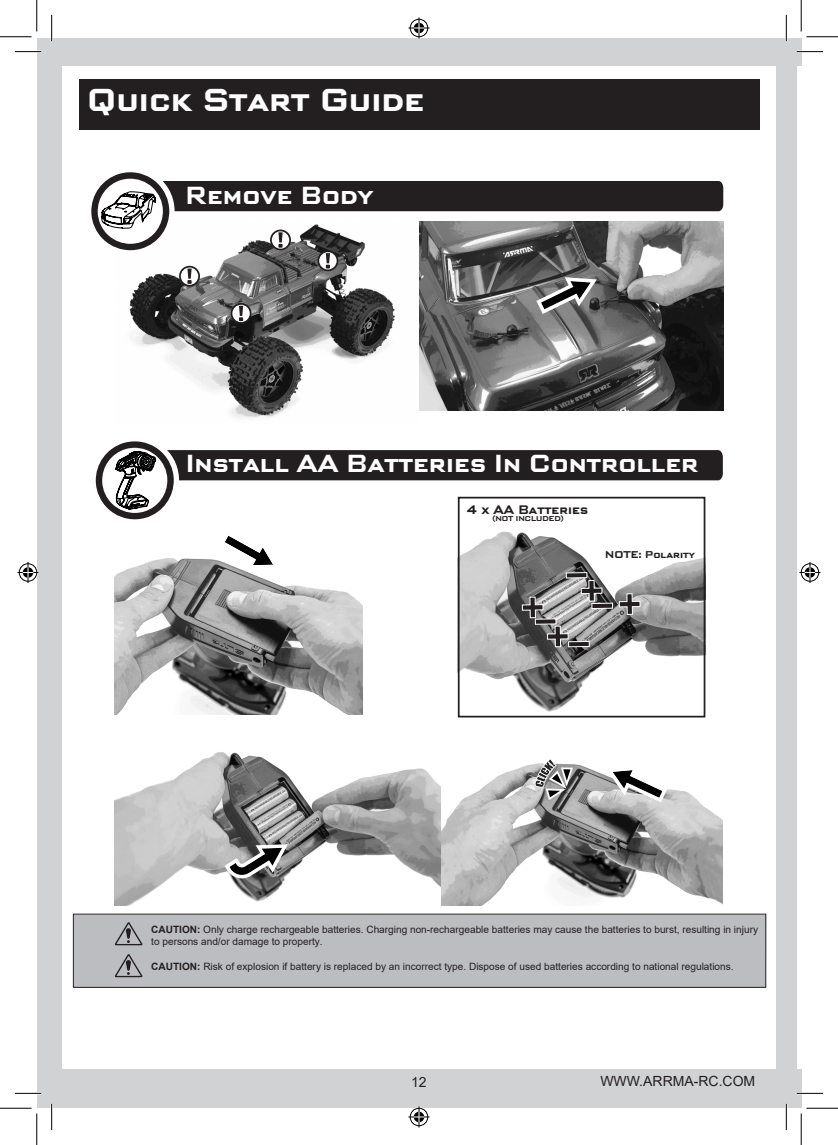
<style>
.page{position:relative;width:838px;height:1145px;background:#fff}
.page>*{position:absolute;margin:0;border:0;box-sizing:border-box;transform-origin:0 0}
.t1{font:700 31.5px "Bank Gothic";color:#fff}
.t2{font:700 24.5px "Bank Gothic";color:#fff}
.t3{font:14px "Arial";color:#231f20}
.t4{font:700 12.25px "Bank Gothic";color:#231f20}
.t5{font:10.15px/12.1px "Arial";color:#231f20}
.t6{font:700 9.8px "Bank Gothic";color:#231f20}
.t7{font:700 7px "Bank Gothic";color:#231f20}
.s1{font-weight:700}
</style>
<div class="page">
<div style="left:38px;top:38px;width:763px;height:1069px;background:#d1d2d4"></div>
<hr style="left:797px;top:67px;width:4px;height:1002px;background:#fff">
<div style="left:62px;top:67px;width:713px;height:1002px;background:#fff"></div>
<div style="left:79px;top:79px;width:680px;height:51px;background:#231f20"></div>
<img style="left:135px;top:324px;width:258px;height:94px">
<img style="left:419px;top:324px;width:304px;height:87px">
<svg style="left:91px;top:172px;width:632px;height:152px"></svg>
<div style="left:74px;top:915px;width:692px;height:73px;background:#bcbdc0"></div>
<div style="left:73px;top:914px;width:693px;height:74px;border:1px solid #231f20"></div>
<img style="left:461px;top:618px;width:241px;height:94px">
<img style="left:115px;top:618px;width:247px;height:97px">
<img style="left:115px;top:752px;width:326px;height:154px">
<img style="left:441px;top:717px;width:281px;height:189px">
<svg style="left:534px;top:758px;width:39px;height:42px"></svg>
<svg style="left:212px;top:844px;width:76px;height:72px"></svg>
<svg style="left:606px;top:766px;width:61px;height:36px"></svg>
<svg style="left:681px;top:789px;width:5px;height:41px"></svg>
<div style="left:458px;top:497px;width:247px;height:221px;border:2px solid #231f20"></div>
<svg style="left:95px;top:441px;width:627px;height:177px"></svg>
<svg style="left:547px;top:626px;width:21px;height:21px"></svg>
<div style="left:566px;top:573px;width:21px;height:5px;background:#231f20"></div>
<div style="left:566px;top:572px;width:21px;height:6px;border:1px solid #fff"></div>
<div style="left:591px;top:603px;width:21px;height:6px;background:#231f20"></div>
<div style="left:591px;top:603px;width:21px;height:6px;border:1px solid #fff"></div>
<div style="left:568px;top:641px;width:21px;height:6px;background:#231f20"></div>
<div style="left:568px;top:641px;width:21px;height:6px;border:1px solid #fff"></div>
<div style="left:535px;top:619px;width:21px;height:5px;background:#231f20"></div>
<svg style="left:115px;top:922px;width:27px;height:23px"></svg>
<svg style="left:115px;top:954px;width:27px;height:23px"></svg>
<hr style="left:15px;top:51px;width:26px;height:2px;background:#fff">
<hr style="left:796px;top:51px;width:27px;height:2px;background:#fff">
<hr style="left:15px;top:1092px;width:26px;height:2px;background:#fff">
<hr style="left:796px;top:1092px;width:27px;height:2px;background:#fff">
<hr style="left:51px;top:15px;width:2px;height:26px;background:#fff">
<hr style="left:51px;top:1104px;width:2px;height:26px;background:#fff">
<hr style="left:785px;top:15px;width:2px;height:26px;background:#fff">
<hr style="left:785px;top:1104px;width:2px;height:26px;background:#fff">
<svg style="left:15px;top:51px;width:26px;height:1px"></svg>
<svg style="left:796px;top:51px;width:27px;height:1px"></svg>
<svg style="left:15px;top:1093px;width:26px;height:1px"></svg>
<svg style="left:796px;top:1093px;width:27px;height:1px"></svg>
<svg style="left:51px;top:15px;width:1px;height:26px"></svg>
<svg style="left:51px;top:1104px;width:1px;height:26px"></svg>
<svg style="left:786px;top:15px;width:1px;height:26px"></svg>
<svg style="left:786px;top:1104px;width:1px;height:26px"></svg>
<hr style="left:0;top:36px;width:32px;height:1px;background:#000">
<hr style="left:806px;top:36px;width:31px;height:1px;background:#000">
<hr style="left:0;top:1108px;width:32px;height:1px;background:#000">
<hr style="left:806px;top:1108px;width:31px;height:1px;background:#000">
<hr style="left:36px;top:0;width:1px;height:31px;background:#000">
<hr style="left:36px;top:1113px;width:1px;height:32px;background:#000">
<hr style="left:800px;top:0;width:1px;height:31px;background:#000">
<hr style="left:800px;top:1113px;width:1px;height:32px;background:#000">
<svg style="left:408px;top:18px;width:21px;height:21px"></svg>
<svg style="left:408px;top:1106px;width:21px;height:21px"></svg>
<svg style="left:18px;top:562px;width:21px;height:21px"></svg>
<svg style="left:799px;top:562px;width:21px;height:21px"></svg>
<p class="t1" style="left:87px;top:81px;width:339px">Quick Start Guide</p>
<p class="t2" style="left:185px;top:181px;width:189px">Remove Body</p>
<p class="t2" style="left:186px;top:449px;width:514px">Install AA Batteries In Controller</p>
<p class="t4" style="left:466px;top:502px;width:123px">4 x AA Batteries</p>
<p class="t7" style="left:492px;top:514px;width:73px">(NOT INCLUDED)</p>
<p class="t6" style="left:605px;top:549px;width:91px">NOTE: Polarity</p>
<p class="t5" style="left:151px;top:924px;width:608px"><span class="s1">CAUTION:</span> Only charge rechargeable batteries. Charging non-rechargeable batteries may cause the batteries to burst, resulting in injury to persons and/or damage to property.</p>
<p class="t5" style="left:151px;top:960px;width:584px"><span class="s1">CAUTION:</span> Risk of explosion if battery is replaced by an incorrect type. Dispose of used batteries according to national regulations.</p>
<h3 class="t3" style="left:411px;top:1072px;width:17px">12</h3>
<h3 class="t3" style="left:600px;top:1071px;width:156px">WWW.ARRMA-RC.COM</h3>
</div>
